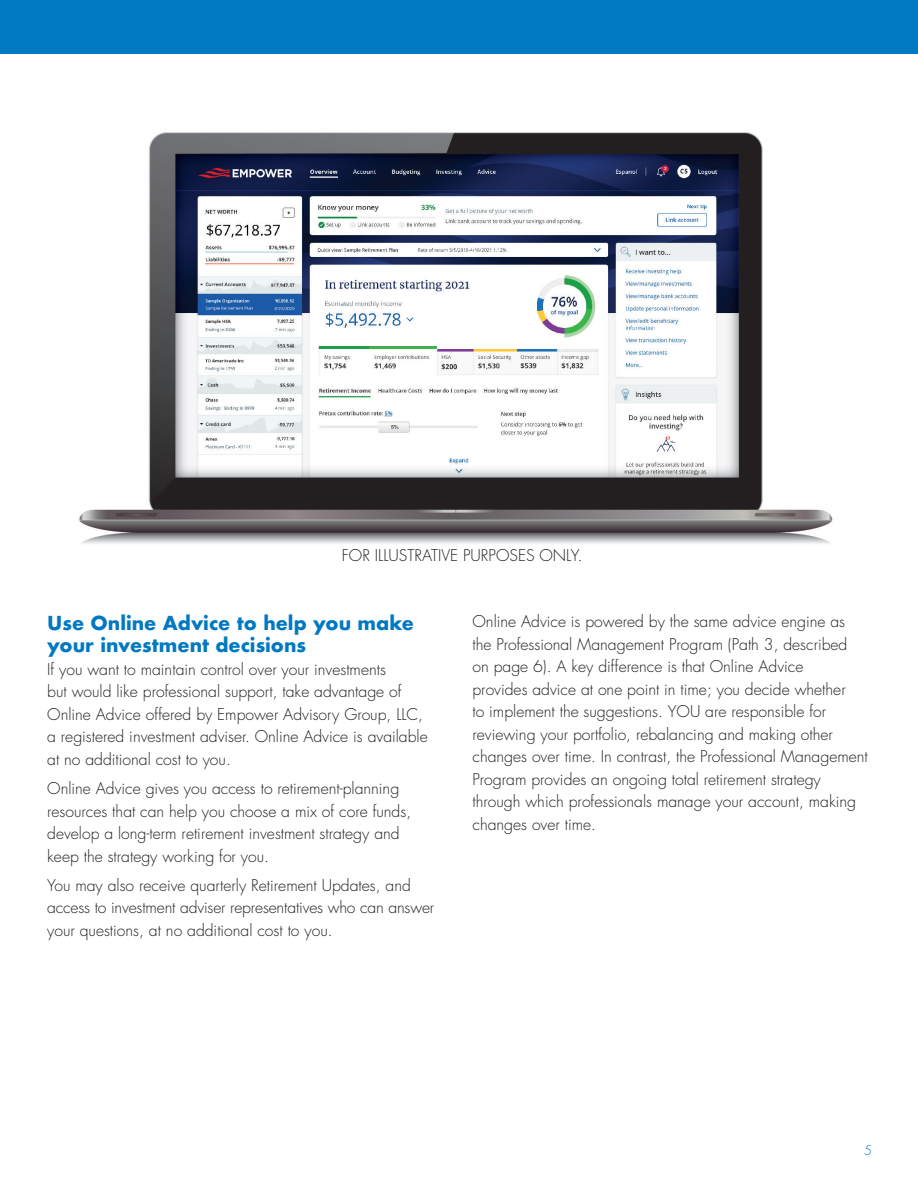
<style>
.page{position:relative;width:918px;height:1188px;background:#fff}
.page>*{position:absolute;margin:0;border:0;box-sizing:border-box;transform-origin:0 0}
.t1{font:700 18.75px/22.5px "Futura";color:#0079c2}
.t2{font:300 15.75px/22.5px "Futura Std";color:#231f20}
.t3{font:300 12.75px "Futura Std";color:#0079c2}
</style>
<div class="page">
<div style="left:0;top:0;width:918px;height:54px;background:#0079c2"></div>
<img style="left:79px;top:132px;width:754px;height:412px">
<p class="t2" style="left:342px;top:544px;width:242px">FOR ILLUSTRATIVE PURPOSES ONLY.</p>
<p class="t1" style="left:47px;top:611px;width:368px">Use Online Advice to help you make your investment decisions</p>
<p class="t2" style="left:47px;top:658px;width:382px">If you want to maintain control over your investments<br>but would like professional support, take advantage of Online Advice offered by Empower Advisory Group, LLC, a registered investment adviser. Online Advice is available at no additional cost to you.</p>
<p class="t2" style="left:47px;top:778px;width:365px">Online Advice gives you access to retirement-planning resources that can help you choose a mix of core funds, develop a long-term retirement investment strategy and keep the strategy working for you.</p>
<p class="t2" style="left:47px;top:874px;width:389px">You may also receive quarterly Retirement Updates, and access to investment adviser representatives who can answer your questions, at no additional cost to you.</p>
<p class="t2" style="left:472px;top:611px;width:397px">Online Advice is powered by the same advice engine as the Professional Management Program (Path 3, described<br>on page 6). A key difference is that Online Advice<br>provides advice at one point in time; you decide whether<br>to implement the suggestions. YOU are responsible for reviewing your portfolio, rebalancing and making other changes over time. In contrast, the Professional Management Program provides an ongoing total retirement strategy through which professionals manage your account, making changes over time.</p>
<p class="t3" style="left:864px;top:1143px;width:9px">5</p>
</div>
